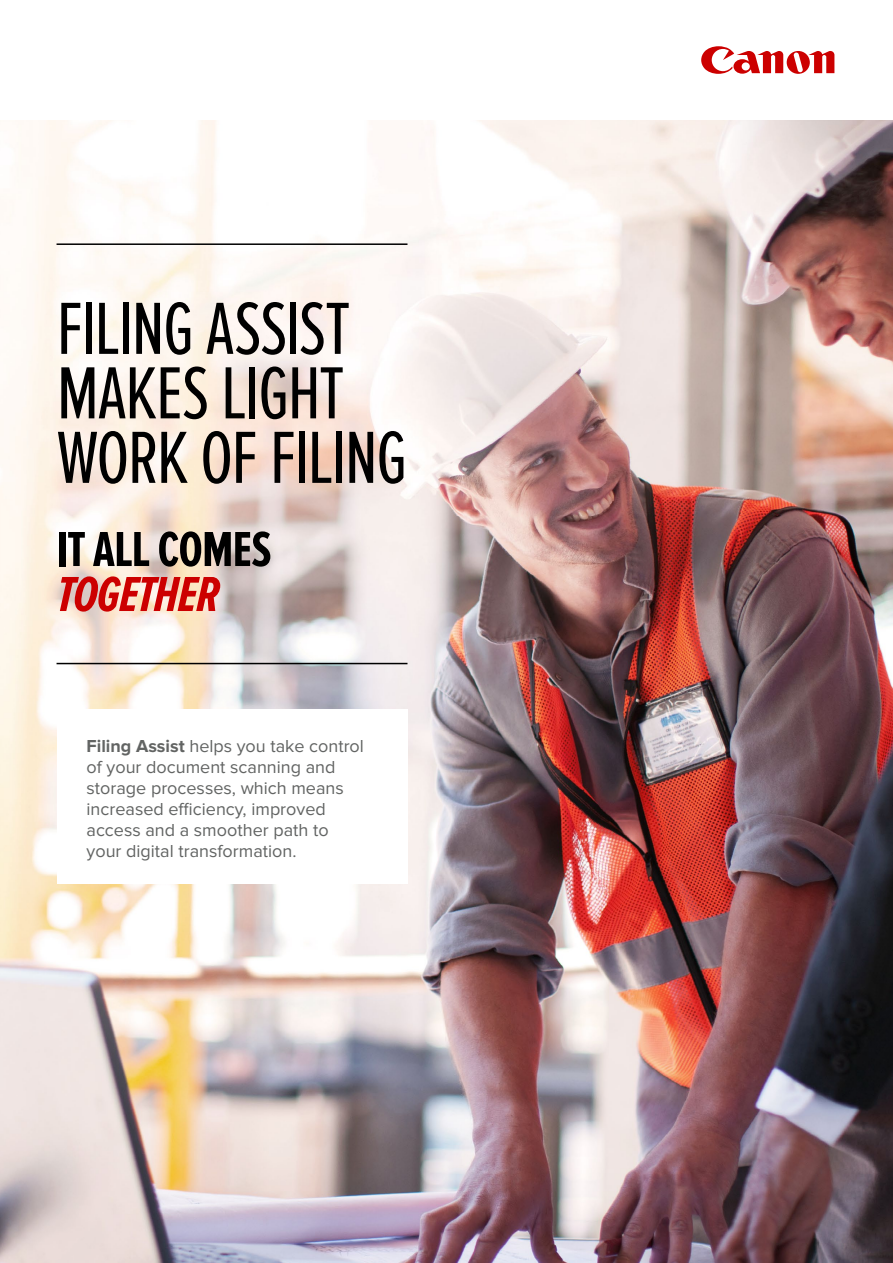
<style>
.page{position:relative;width:893px;height:1263px;background:#fff}
.page>*{position:absolute;margin:0;border:0;box-sizing:border-box;transform-origin:0 0}
.t1{font:76.5px/64.5px "Proxima Nova Ex Cn";letter-spacing:-.025em;color:#000}
.t2{font:700 51px "Proxima Nova Ex Cn";letter-spacing:-.015em;color:#000}
.t3{font:italic 700 51px "Proxima Nova Ex Cn";letter-spacing:-.015em;color:#c00}
.t4{font:18px/21px "Proxima Nova";color:#626463}
.s1{font-weight:700}
</style>
<div class="page">
<img style="left:0;top:120px;width:893px;height:1143px">
<svg style="left:701px;top:46px;width:133px;height:28px"></svg>
<hr style="left:57px;top:243px;width:350px;height:2px;background:#000">
<hr style="left:57px;top:663px;width:350px;height:1px;background:#000">
<div style="left:57px;top:709px;width:350px;height:175px;background:#fff"></div>
<h1 class="t1" style="left:57px;top:298px;width:353px">FILING ASSIST<br>MAKES LIGHT<br>WORK OF FILING</h1>
<h2 class="t2" style="left:57px;top:521px;width:217px">IT ALL COMES</h2>
<h2 class="t3" style="left:57px;top:566px;width:165px">TOGETHER</h2>
<p class="t4" style="left:87px;top:735px;width:279px"><span class="s1">Filing Assist</span> helps you take control of your document scanning and storage processes, which means increased efficiency, improved access and a smoother path to your digital transformation.</p>
</div>
